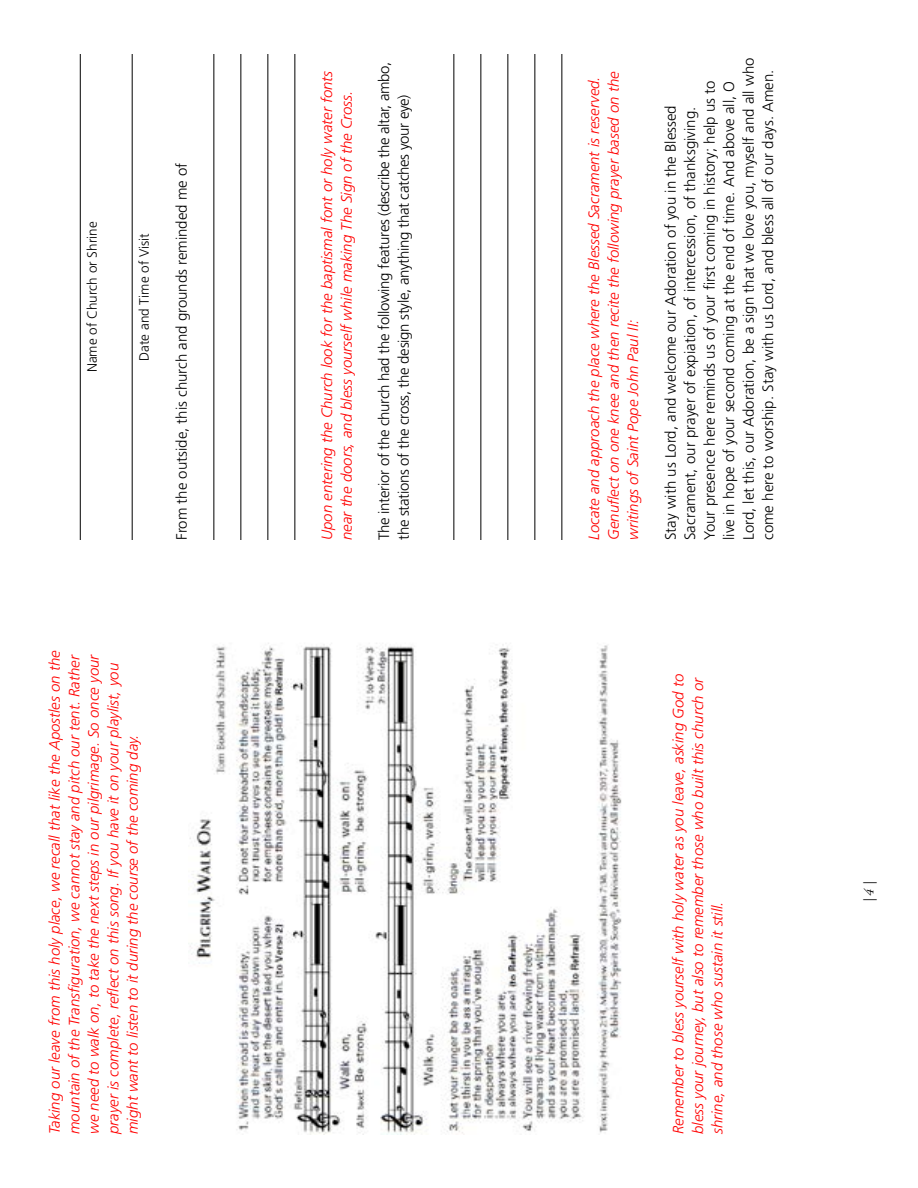
<style>
.page{position:relative;width:918px;height:1188px;background:#fff}
.page>*{position:absolute;margin:0;border:0;box-sizing:border-box;transform-origin:0 0}
.t1{font:italic 300 15px/19.5px "Frutiger LT Std";color:#f00}
.t2{font:300 15px/19.5px "Frutiger LT Std";color:#000}
.t3{font:300 15px/19.5px "Frutiger LT Std";letter-spacing:-.02em;color:#000}
.t4{font:300 13.5px "Frutiger LT Std";color:#000}
.t5{font:italic 13.5px "Adobe Garamond Pro";color:#000}
</style>
<div class="page">
<img style="left:189px;top:643px;width:433px;height:492px">
<hr style="left:80px;top:54px;width:1px;height:486px;background:#000">
<hr style="left:132px;top:54px;width:1px;height:486px;background:#000">
<hr style="left:214px;top:54px;width:1px;height:486px;background:#000">
<hr style="left:241px;top:54px;width:1px;height:486px;background:#000">
<hr style="left:268px;top:54px;width:1px;height:486px;background:#000">
<hr style="left:295px;top:54px;width:1px;height:486px;background:#000">
<hr style="left:454px;top:54px;width:1px;height:486px;background:#000">
<hr style="left:481px;top:54px;width:1px;height:486px;background:#000">
<hr style="left:508px;top:54px;width:1px;height:486px;background:#000">
<hr style="left:535px;top:54px;width:1px;height:486px;background:#000">
<hr style="left:562px;top:54px;width:1px;height:486px;background:#000">
<p class="t4" style="left:85px;top:372px;width:152px;rotate:-90deg">Name of Church or Shrine</p>
<p class="t4" style="left:137px;top:361px;width:129px;rotate:-90deg">Date and Time of Visit</p>
<p class="t2" style="left:172px;top:540px;width:379px;rotate:-90deg">From the outside, this church and grounds reminded me of</p>
<p class="t1" style="left:45px;top:1134px;width:485px;rotate:-90deg">Taking our leave from this holy place, we recall that like the Apostles on the mountain of the Transfiguration, we cannot stay and pitch our tent. Rather we need to walk on, to take the next steps in our pilgrimage. So once your prayer is complete, reflect on this song. If you have it on your playlist, you might want to listen to it during the course of the coming day.</p>
<p class="t1" style="left:317px;top:540px;width:471px;rotate:-90deg">Upon entering the Church look for the baptismal font or holy water fonts near the doors, and bless yourself while making The Sign of the Cross.</p>
<p class="t3" style="left:374px;top:540px;width:480px;rotate:-90deg">The interior of the church had the following features (describe the altar, ambo, the stations of the cross, the design style, anything that catches your eye)</p>
<p class="t1" style="left:584px;top:540px;width:470px;rotate:-90deg">Locate and approach the place where the Blessed Sacrament is reserved.<br>Genuflect on one knee and then recite the following prayer based on the writings of Saint Pope John Paul II:</p>
<p class="t2" style="left:661px;top:540px;width:484px;rotate:-90deg">Stay with us Lord, and welcome our Adoration of you in the Blessed Sacrament, our prayer of expiation, of intercession, of thanksgiving.<br>Your presence here reminds us of your first coming in history; help us to live in hope of your second coming at the end of time. And above all, O Lord, let this, our Adoration, be a sign that we love you, myself and all who come here to worship. Stay with us Lord, and bless all of our days. Amen.</p>
<p class="t1" style="left:669px;top:1134px;width:462px;rotate:-90deg">Remember to bless yourself with holy water as you leave, asking God to bless your journey, but also to remember those who built this church or shrine, and those who sustain it still.</p>
<p class="t5" style="left:861px;top:902px;width:22px;rotate:-90deg">| 4 |</p>
</div>
